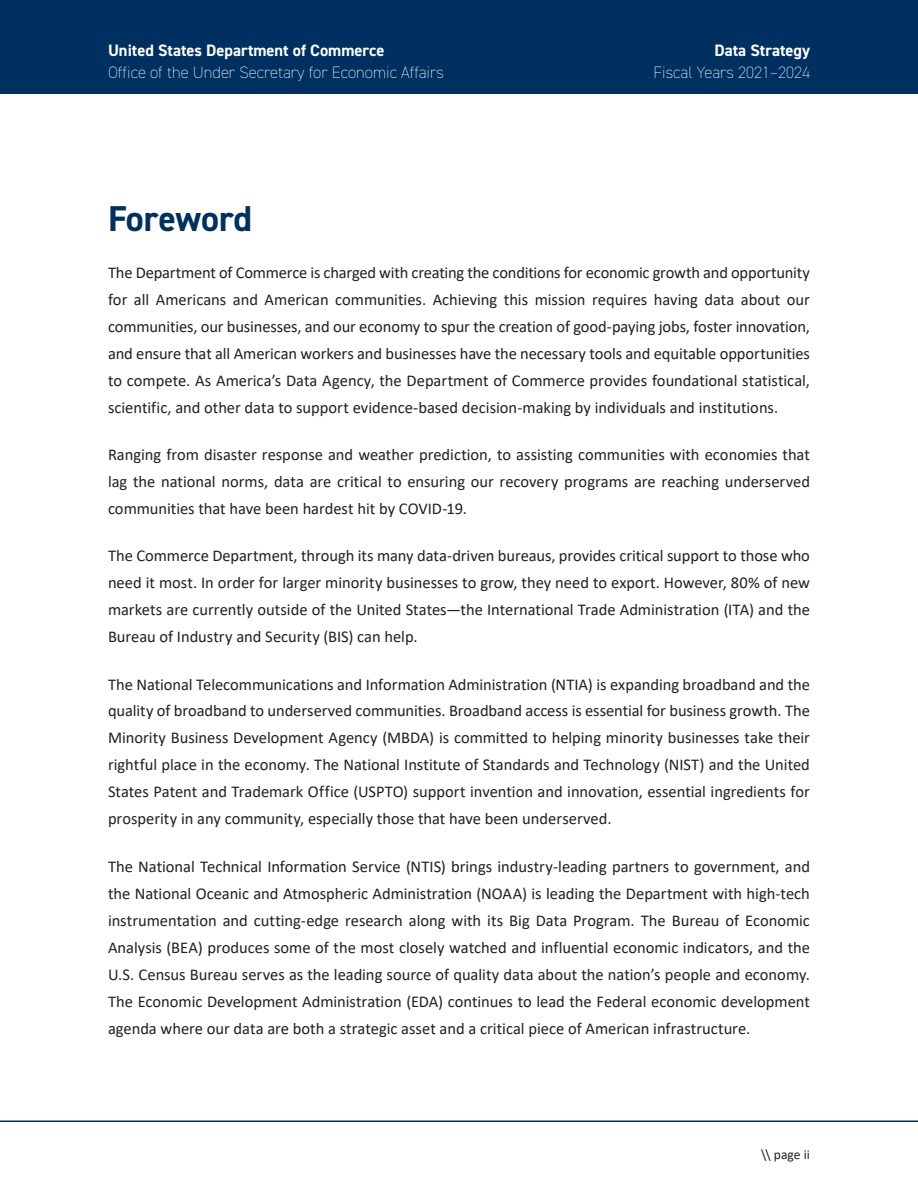
<style>
.page{position:relative;width:918px;height:1188px;background:#fff}
.page>*{position:absolute;margin:0;border:0;box-sizing:border-box;transform-origin:0 0}
.t1{font:700 36px "DIN2014";letter-spacing:-.005em;color:#003062}
.t2{font:16.5px/27px "Calibri";color:#231f20;text-align:justify}
.t3{font:200 16.5px "DIN2014";color:#fff}
.t4{font:700 16.5px "DIN2014";color:#fff}
.t5{font:13.5px "Calibri";letter-spacing:.005em;color:#231f20}
</style>
<div class="page">
<div style="left:0;top:0;width:918px;height:94px;background:#003062"></div>
<hr style="left:0;top:1120px;width:918px;height:2px;background:#003062">
<p class="t4" style="left:108px;top:39px;width:278px">United States Department of Commerce</p>
<p class="t3" style="left:108px;top:63px;width:337px">Office of the Under Secretary for Economic Affairs</p>
<p class="t4" style="left:715px;top:39px;width:97px">Data Strategy</p>
<p class="t3" style="left:653px;top:63px;width:158px">Fiscal Years 2021–2024</p>
<h2 class="t1" style="left:108px;top:194px;width:146px">Foreword</h2>
<p class="t2" style="left:108px;top:258px;width:704px">The Department of Commerce is charged with creating the conditions for economic growth and opportunity for all Americans and American communities. Achieving this mission requires having data about our communities, our businesses, and our economy to spur the creation of good-paying jobs, foster innovation, and ensure that all American workers and businesses have the necessary tools and equitable opportunities to compete. As America’s Data Agency, the Department of Commerce provides foundational statistical, scientific, and other data to support evidence-based decision-making by individuals and institutions.</p>
<p class="t2" style="left:108px;top:441px;width:704px">Ranging from disaster response and weather prediction, to assisting communities with economies that lag the national norms, data are critical to ensuring our recovery programs are reaching underserved communities that have been hardest hit by COVID-19.</p>
<p class="t2" style="left:108px;top:542px;width:704px">The Commerce Department, through its many data-driven bureaus, provides critical support to those who need it most. In order for larger minority businesses to grow, they need to export. However, 80% of new markets are currently outside of the United States—the International Trade Administration (ITA) and the Bureau of Industry and Security (BIS) can help.</p>
<p class="t2" style="left:108px;top:670px;width:704px">The National Telecommunications and Information Administration (NTIA) is expanding broadband and the quality of broadband to underserved communities. Broadband access is essential for business growth. The Minority Business Development Agency (MBDA) is committed to helping minority businesses take their rightful place in the economy. The National Institute of Standards and Technology (NIST) and the United States Patent and Trademark Office (USPTO) support invention and innovation, essential ingredients for prosperity in any community, especially those that have been underserved.</p>
<p class="t2" style="left:108px;top:852px;width:704px">The National Technical Information Service (NTIS) brings industry-leading partners to government, and the National Oceanic and Atmospheric Administration (NOAA) is leading the Department with high-tech instrumentation and cutting-edge research along with its Big Data Program. The Bureau of Economic Analysis (BEA) produces some of the most closely watched and influential economic indicators, and the U.S. Census Bureau serves as the leading source of quality data about the nation’s people and economy.<br>The Economic Development Administration (EDA) continues to lead the Federal economic development agenda where our data are both a strategic asset and a critical piece of American infrastructure.</p>
<p class="t5" style="left:761px;top:1145px;width:50px">\\ page ii</p>
</div>
